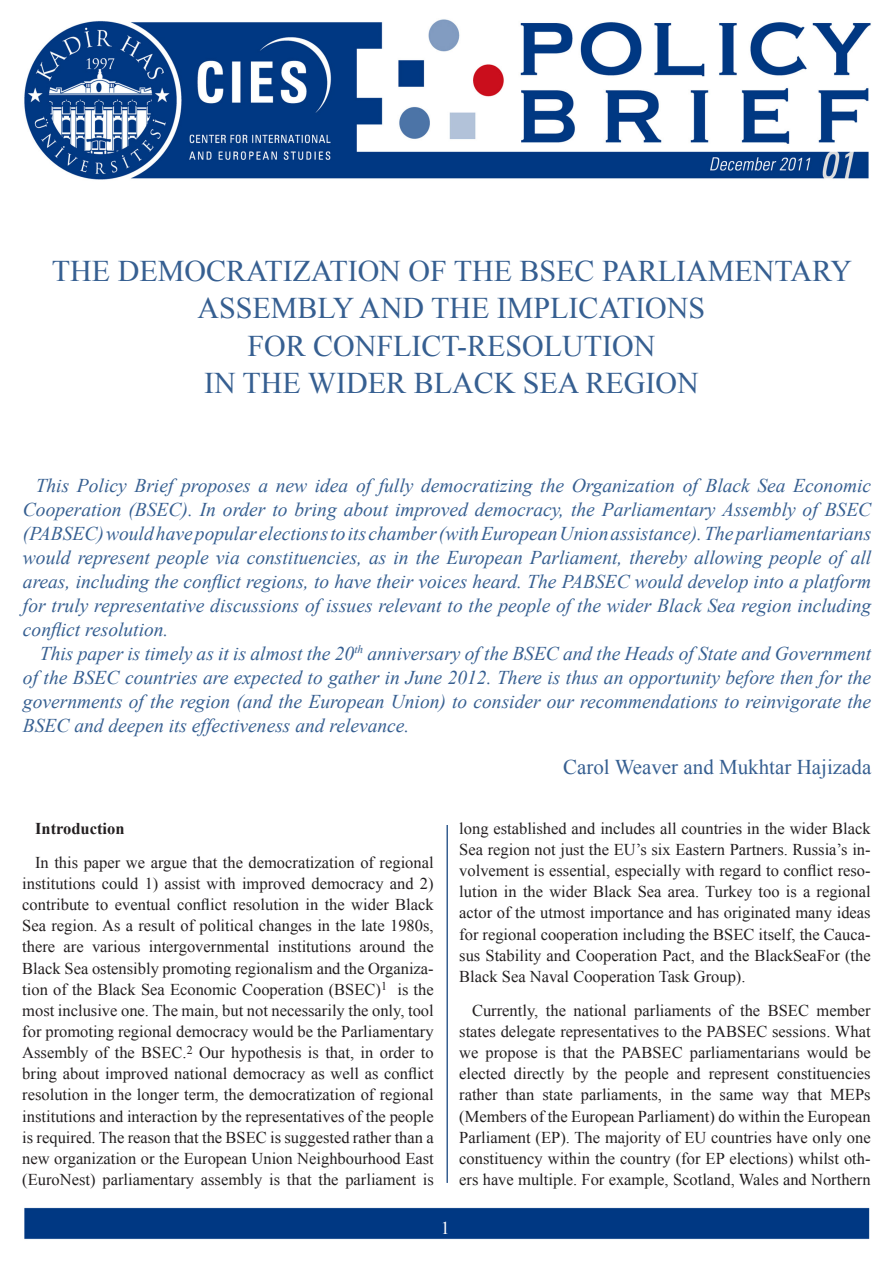
<style>
.page{position:relative;width:893px;height:1263px;background:#fff}
.page>*{position:absolute;margin:0;border:0;box-sizing:border-box;transform-origin:0 0}
.t1{font:30px/37.5px "Times New Roman";color:#365f91;text-align:center}
.t2{font:21px "Times New Roman";color:#365f91}
.t3{font:italic 19.5px/24px "Times New Roman";color:#365f91;text-align:justify}
.t4{font:18px "Times New Roman";color:#fff}
.t5{font:16.5px/21.1px "Times New Roman";color:#231f20;text-align:justify}
.t6{font:700 16.5px "Times New Roman";color:#231f20}
</style>
<div class="page">
<img style="left:24px;top:1207px;width:846px;height:33px">
<hr style="left:446px;top:825px;width:2px;height:358px;background:#365f91">
<img style="left:24px;top:19px;width:847px;height:161px">
<p class="t1" style="left:52px;top:251px;width:802px">THE DEMOCRATIZATION OF THE BSEC PARLIAMENTARY ASSEMBLY AND THE IMPLICATIONS<br>FOR CONFLICT-RESOLUTION<br>IN THE WIDER BLACK SEA REGION</p>
<p class="t3" style="left:23px;top:473px;width:850px;text-indent:13px">This Policy Brief proposes a new idea of fully democratizing the Organization of Black Sea Economic Cooperation (BSEC). In order to bring about improved democracy, the Parliamentary Assembly of BSEC (PABSEC) would have popular elections to its chamber (with European Union assistance). The parliamentarians would represent people via constituencies, as in the European Parliament, thereby allowing people of all areas, including the conflict regions, to have their voices heard. The PABSEC would develop into a platform for truly representative discussions of issues relevant to the people of the wider Black Sea region including conflict resolution.</p>
<p class="t3" style="left:23px;top:641px;width:850px;text-indent:17px">This paper is timely as it is almost the 20<sup>th</sup> anniversary of the BSEC and the Heads of State and Government of the BSEC countries are expected to gather in June 2012. There is thus an opportunity before then for the governments of the region (and the European Union) to consider our recommendations to reinvigorate the BSEC and deepen its effectiveness and relevance.</p>
<p class="t2" style="left:563px;top:753px;width:310px">Carol Weaver and Mukhtar Hajizada</p>
<p class="t6" style="left:35px;top:817px;width:91px">Introduction</p>
<p class="t5" style="left:22px;top:851px;width:413px;text-indent:13px">In this paper we argue that the democratization of regional institutions could 1) assist with improved democracy and 2) contribute to eventual conflict resolution in the wider Black Sea region. As a result of political changes in the late 1980s, there are various intergovernmental institutions around the Black Sea ostensibly promoting regionalism and the Organiza&shy;tion of the Black Sea Economic Cooperation (BSEC)<sup>1</sup> is the most inclusive one. The main, but not necessarily the only, tool for promoting regional democracy would be the Parliamentary Assembly of the BSEC.<sup>2</sup> Our hypothesis is that, in order to bring about improved national democracy as well as conflict resolution in the longer term, the democratization of regional institutions and interaction by the representatives of the people is required. The reason that the BSEC is suggested rather than a new organization or the European Union Neighbourhood East (EuroNest) parliamentary assembly is that the parliament is</p>
<p class="t5" style="left:459px;top:817px;width:413px">long established and includes all countries in the wider Black Sea region not just the EU’s six Eastern Partners. Russia’s in&shy;volvement is essential, especially with regard to conflict reso&shy;lution in the wider Black Sea area. Turkey too is a regional actor of the utmost importance and has originated many ideas for regional cooperation including the BSEC itself, the Cauca&shy;sus Stability and Cooperation Pact, and the BlackSeaFor (the Black Sea Naval Cooperation Task Group).</p>
<p class="t5" style="left:459px;top:999px;width:413px;text-indent:13px">Currently, the national parliaments of the BSEC member states delegate representatives to the PABSEC sessions. What we propose is that the PABSEC parliamentarians would be elected directly by the people and represent constituencies rather than state parliaments, in the same way that MEPs (Members of the European Parliament) do within the European Parliament (EP). The majority of EU countries have only one constituency within the country (for EP elections) whilst oth&shy;ers have multiple. For example, Scotland, Wales and Northern</p>
<p class="t4" style="left:441px;top:1216px;width:10px">1</p>
</div>
